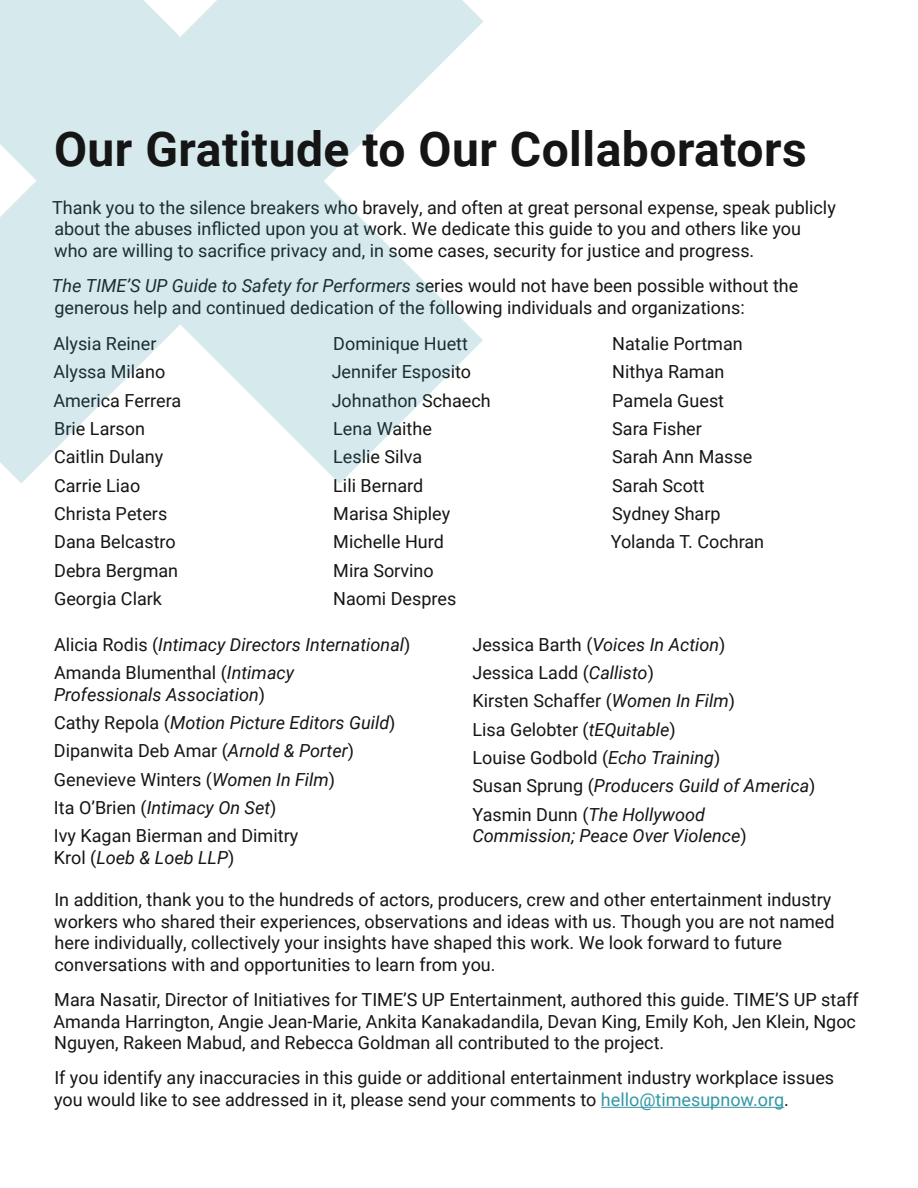
<style>
.page{position:relative;width:918px;height:1188px;background:#fff}
.page>*{position:absolute;margin:0;border:0;box-sizing:border-box;transform-origin:0 0}
.t1{font:700 48px "Roboto";letter-spacing:.01em;color:#151515}
.t2{font:18px/28.3px "Roboto";color:#151515}
.t3{font:italic 18px/28.3px "Roboto";color:#151515}
.s1{font-style:italic}
.s2{font-style:normal}
.s3{color:#3397a5}
</style>
<div class="page">
<hr style="left:601px;top:1107px;width:183px;height:1px;background:#3397a5">
<svg style="left:0;top:0;width:483px;height:484px;fill:#d6eaed"></svg>
<h1 class="t1" style="left:54px;top:115px;width:754px">Our Gratitude to Our Collaborators</h1>
<p class="t2" style="left:52px;top:196px;width:785px;line-height:21.6px">Thank you to the silence breakers who bravely, and often at great personal expense, speak publicly about the abuses inflicted upon you at work. We dedicate this guide to you and others like you who are willing to sacrifice privacy and, in some cases, security for justice and progress.</p>
<p class="t2" style="left:52px;top:274px;width:748px;line-height:21.6px"><span class="s1">The TIME’S UP Guide to Safety for Performers</span> series would not have been possible without the generous help and continued dedication of the following individuals and organizations:</p>
<p class="t2" style="left:53px;top:329px;width:129px">Alysia Reiner<br>Alyssa Milano<br>America Ferrera<br>Brie Larson<br>Caitlin Dulany<br>Carrie Liao<br>Christa Peters<br>Dana Belcastro<br>Debra Bergman<br>Georgia Clark</p>
<p class="t2" style="left:332px;top:329px;width:160px">Dominique Huett<br>Jennifer Esposito<br>Johnathon Schaech<br>Lena Waithe<br>Leslie Silva<br>Lili Bernard<br>Marisa Shipley<br>Michelle Hurd<br>Mira Sorvino<br>Naomi Despres</p>
<p class="t2" style="left:611px;top:329px;width:155px">Natalie Portman<br>Nithya Raman<br>Pamela Guest<br>Sara Fisher<br>Sarah Ann Masse<br>Sarah Scott<br>Sydney Sharp<br>Yolanda T. Cochran</p>
<p class="t3" style="left:54px;top:629px;width:358px"><span class="s2">Alicia Rodis (</span>Intimacy Directors International<span class="s2">)<br>Amanda Blumenthal (</span>Intimacy</p>
<p class="t2" style="left:54px;top:679px;width:343px"><span class="s1">Professionals Association</span>)<br>Cathy Repola (<span class="s1">Motion Picture Editors Guild</span>)<br>Dipanwita Deb Amar (<span class="s1">Arnold &amp; Porter</span>)<br>Genevieve Winters (<span class="s1">Women In Film</span>)<br>Ita O’Brien (<span class="s1">Intimacy On Set</span>)<br>Ivy Kagan Bierman and Dimitry</p>
<p class="t3" style="left:54px;top:843px;width:182px"><span class="s2">Krol (</span>Loeb &amp; Loeb LLP<span class="s2">)</span></p>
<p class="t2" style="left:472px;top:629px;width:345px">Jessica Barth (<span class="s1">Voices In Action</span>)<br>Jessica Ladd (<span class="s1">Callisto</span>)<br>Kirsten Schaffer (<span class="s1">Women In Film</span>)<br>Lisa Gelobter (<span class="s1">tEQuitable</span>)<br>Louise Godbold (<span class="s1">Echo Training</span>)<br>Susan Sprung (<span class="s1">Producers Guild of America</span>)<br>Yasmin Dunn (<span class="s1">The Hollywood</span></p>
<p class="t3" style="left:472px;top:821px;width:276px">Commission; Peace Over Violence<span class="s2">)</span></p>
<p class="t2" style="left:54px;top:888px;width:782px;line-height:21.6px">In addition, thank you to the hundreds of actors, producers, crew and other entertainment industry workers who shared their experiences, observations and ideas with us. Though you are not named here individually, collectively your insights have shaped this work. We look forward to future conversations with and opportunities to learn from you.</p>
<p class="t2" style="left:53px;top:988px;width:807px;line-height:21.6px">Mara Nasatir, Director of Initiatives for TIME’S UP Entertainment, authored this guide. TIME’S UP staff<br>Amanda Harrington, Angie Jean-Marie, Ankita Kanakadandila, Devan King, Emily Koh, Jen Klein, Ngoc<br>Nguyen, Rakeen Mabud, and Rebecca Goldman all contributed to the project.</p>
<p class="t2" style="left:54px;top:1067px;width:782px;line-height:21.6px">If you identify any inaccuracies in this guide or additional entertainment industry workplace issues you would like to see addressed in it, please send your comments to <span class="s3">hello@timesupnow.org</span>.</p>
</div>
